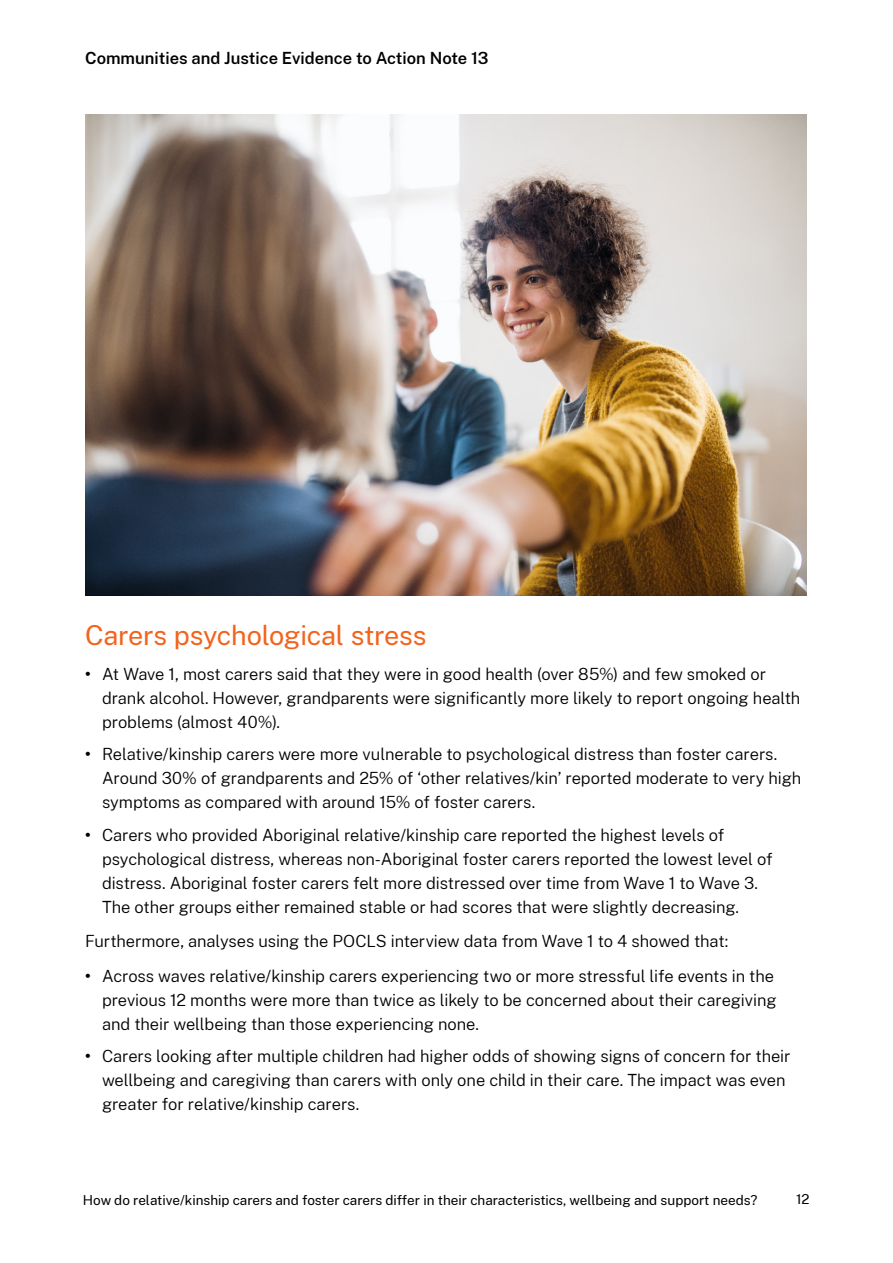
<style>
.page{position:relative;width:893px;height:1263px;background:#fff}
.page>*{position:absolute;margin:0;border:0;box-sizing:border-box;transform-origin:0 0}
.t1{font:27px "Public Sans";letter-spacing:-.01em;color:#f3631b}
.Bullet{font:300 16.5px/24px "Public Sans";letter-spacing:-.005em;color:#000}
.Body{font:300 16.5px "Public Sans";letter-spacing:-.005em;color:#000}
.t2{font:600 16.5px "Public Sans";color:#000}
.t3{font:13.5px "Public Sans";color:#000}
.s1{font-weight:700}
</style>
<div class="page">
<img style="left:85px;top:115px;width:721px;height:481px">
<p class="t2" style="left:85px;top:46px;width:405px">Communities and Justice Evidence to Action Note 13</p>
<h2 class="t1" style="left:85px;top:616px;width:343px">Carers psychological stress</h2>
<p class="Bullet" style="left:102px;top:661px;width:700px;text-indent:-17px"><span class="s1">•</span> At Wave 1, most carers said that they were in good health (over 85%) and few smoked or drank alcohol. However, grandparents were significantly more likely to report ongoing health problems (almost 40%).</p>
<p class="Bullet" style="left:102px;top:741px;width:701px;text-indent:-17px"><span class="s1">•</span> Relative/kinship carers were more vulnerable to psychological distress than foster carers.<br>Around 30% of grandparents and 25% of ‘other relatives/kin’ reported moderate to very high symptoms as compared with around 15% of foster carers.</p>
<p class="Bullet" style="left:102px;top:822px;width:672px;text-indent:-17px"><span class="s1">•</span> Carers who provided Aboriginal relative/kinship care reported the highest levels of psychological distress, whereas non-Aboriginal foster carers reported the lowest level of distress. Aboriginal foster carers felt more distressed over time from Wave 1 to Wave 3.<br>The other groups either remained stable or had scores that were slightly decreasing.</p>
<p class="Body" style="left:85px;top:930px;width:645px">Furthermore, analyses using the POCLS interview data from Wave 1 to 4 showed that:</p>
<p class="Bullet" style="left:102px;top:963px;width:676px;text-indent:-17px"><span class="s1">•</span> Across waves relative/kinship carers experiencing two or more stressful life events in the previous 12 months were more than twice as likely to be concerned about their caregiving and their wellbeing than those experiencing none.</p>
<p class="Bullet" style="left:102px;top:1044px;width:690px;text-indent:-17px"><span class="s1">•</span> Carers looking after multiple children had higher odds of showing signs of concern for their wellbeing and caregiving than carers with only one child in their care. The impact was even greater for relative/kinship carers.</p>
<p class="t3" style="left:83px;top:1190px;width:676px">How do relative/kinship carers and foster carers differ in their characteristics, wellbeing and support needs?</p>
<p class="t3" style="left:796px;top:1189px;width:15px">12</p>
</div>
